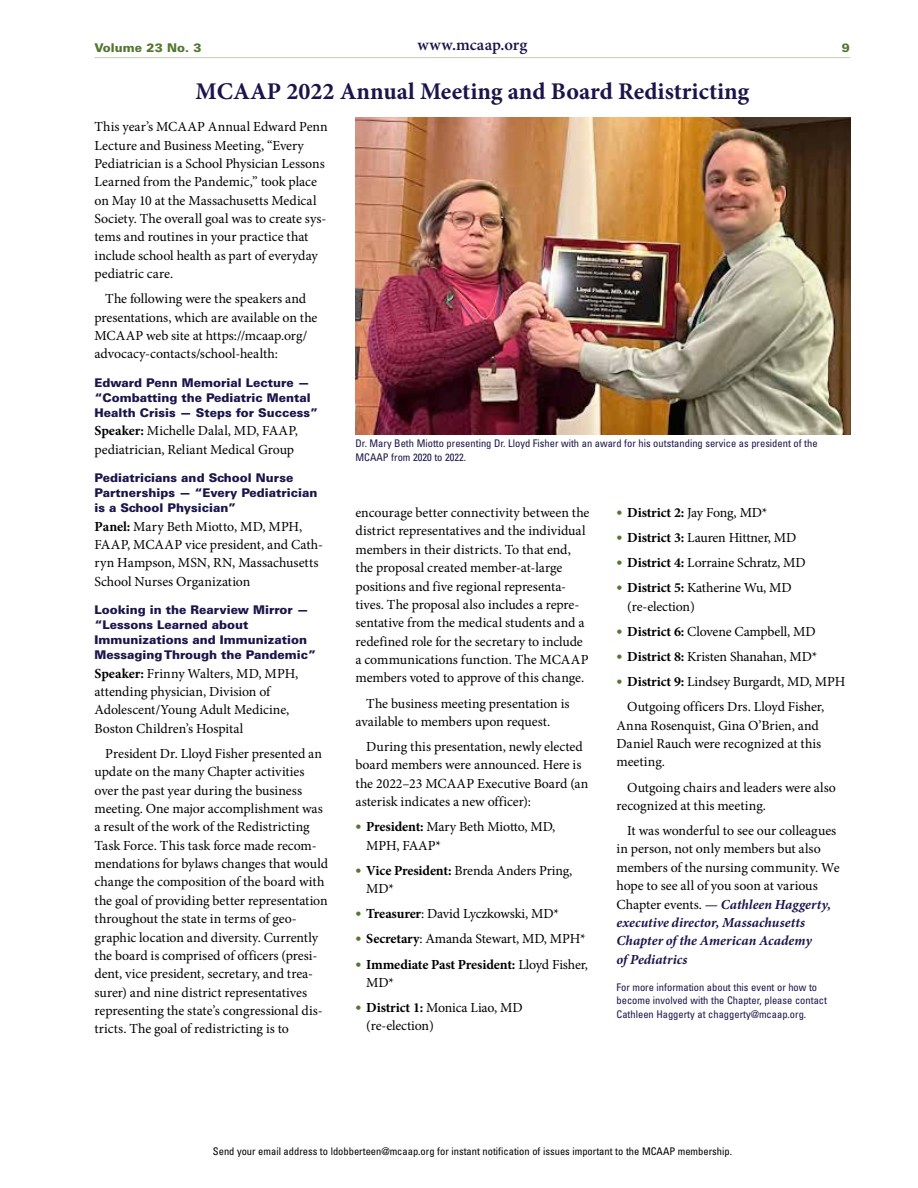
<style>
.page{position:relative;width:918px;height:1188px;background:#fff}
.page>*{position:absolute;margin:0;border:0;box-sizing:border-box;transform-origin:0 0}
.Head1{font:700 24px "Minion Pro";color:#1a154a}
.t1{font:600 16.5px "Minion Pro";letter-spacing:.005em;color:#1a154a}
.BodyIndent{font:13.8px/18.3px "Minion Pro";letter-spacing:-.005em;color:#000}
.BodyFirst{font:13.8px/18.3px "Minion Pro";color:#000}
.t2{font:700 13.8px/18.3px "Minion Pro";letter-spacing:-.015em;color:#000}
.BodyIndent-2{font:13.8px "Minion Pro";letter-spacing:-.025em;color:#000}
.BodyHeadBlue{font:900 12px/15px "Univers LT Std";color:#1a154a}
.t3{font:900 12px "Univers LT Std";color:#537730}
.FMI{font:condensed 10.5px/13.5px "Univers LT Std";color:#1a154a}
.t4{font:condensed 10.5px "Univers LT Std";color:#000}
.s1{font-weight:700}
.s2{font-family:"Univers LT Std";font-weight:900;font-size:12px;color:#537730}
.s3{font-weight:400}
.s4{font-weight:700;font-style:italic;color:#1a154a}
</style>
<div class="page">
<img style="left:356px;top:117px;width:494px;height:317px">
<hr style="left:94px;top:57px;width:757px;height:1px;background:#c3cfb1">
<p class="t3" style="left:94px;top:40px;width:108px">Volume 23 No. 3</p>
<p class="t1" style="left:418px;top:34px;width:111px">www.mcaap.org</p>
<p class="t3" style="left:842px;top:40px;width:10px">9</p>
<p class="Head1" style="left:196px;top:75px;width:555px">MCAAP 2022 Annual Meeting and Board Redistricting</p>
<p class="BodyFirst" style="left:94px;top:118px;width:235px">This year’s MCAAP Annual Edward Penn Lecture and Business Meeting, “Every Pediatrician is a School Physician Lessons Learned from the Pandemic,” took place on May 10 at the Massachusetts Medical Society. The overall goal was to create sys&shy;tems and routines in your practice that include school health as part of everyday pediatric care.</p>
<p class="BodyIndent" style="left:94px;top:290px;width:225px;text-indent:11px">The following were the speakers and presentations, which are available on the MCAAP web site at https://mcaap.org/ advocacy-contacts/school-health:</p>
<p class="BodyHeadBlue" style="left:94px;top:375px;width:225px">Edward Penn Memorial Lecture — “Combatting the Pediatric Mental<br>Health Crisis — Steps for Success”</p>
<p class="BodyFirst" style="left:94px;top:422px;width:205px"><span class="s1">Speaker:</span> Michelle Dalal, MD, FAAP, pediatrician, Reliant Medical Group</p>
<p class="BodyHeadBlue" style="left:94px;top:470px;width:225px">Pediatricians and School Nurse<br>Partnerships — “Every Pediatrician is a School Physician”</p>
<p class="BodyFirst" style="left:94px;top:517px;width:230px"><span class="s1">Panel:</span> Mary Beth Miotto, MD, MPH, FAAP, MCAAP vice president, and Cath&shy;ryn Hampson, MSN, RN, Massachusetts School Nurses Organization</p>
<p class="BodyHeadBlue" style="left:94px;top:602px;width:223px">Looking in the Rearview Mirror — “Lessons Learned about<br>Immunizations and Immunization<br>Messaging Through the Pandemic”</p>
<p class="BodyFirst" style="left:94px;top:664px;width:205px"><span class="s1">Speaker:</span> Frinny Walters, MD, MPH, attending physician, Division of Adolescent/Young Adult Medicine, Boston Children’s Hospital</p>
<p class="BodyIndent" style="left:94px;top:744px;width:235px;text-indent:11px">President Dr. Lloyd Fisher presented an update on the many Chapter activities over the past year during the business meeting. One major accomplishment was a result of the work of the Redistricting Task Force. This task force made recom&shy;mendations for bylaws changes that would change the composition of the board with the goal of providing better representation throughout the state in terms of geo&shy;graphic location and diversity. Currently the board is comprised of officers (presi&shy;dent, vice president, secretary, and trea&shy;surer) and nine district representatives representing the state’s congressional dis&shy;tricts. The goal of redistricting is to</p>
<p class="FMI" style="left:356px;top:437px;width:464px">Dr. Mary Beth Miotto presenting Dr. Lloyd Fisher with an award for his outstanding service as president of the<br>MCAAP from 2020 to 2022.</p>
<p class="BodyIndent" style="left:356px;top:504px;width:236px">encourage better connectivity between the district representatives and the individual members in their districts. To that end, the proposal created member-at-large positions and five regional representa&shy;tives. The proposal also includes a repre&shy;sentative from the medical students and a redefined role for the secretary to include a communications function. The MCAAP members voted to approve of this change.</p>
<p class="BodyIndent" style="left:356px;top:694px;width:216px;text-indent:11px">The business meeting presentation is available to members upon request.</p>
<p class="BodyIndent" style="left:356px;top:738px;width:234px;text-indent:11px">During this presentation, newly elected board members were announced. Here is the 2022–23 MCAAP Executive Board (an asterisk indicates a new officer):</p>
<p class="BodyIndent" style="left:366px;top:818px;width:191px;text-indent:-11px"><span class="s2">•</span> <span class="s1">President:</span> Mary Beth Miotto, MD,<br>MPH, FAAP*</p>
<p class="BodyIndent" style="left:366px;top:861px;width:208px;text-indent:-11px"><span class="s2">•</span> <span class="s1">Vice President:</span> Brenda Anders Pring,<br>MD*</p>
<p class="BodyIndent" style="left:356px;top:905px;width:205px"><span class="s2">•</span> <span class="s1">Treasurer</span>: David Lyczkowski, MD*</p>
<p class="BodyIndent" style="left:356px;top:930px;width:232px"><span class="s2">•</span> <span class="s1">Secretary</span>: Amanda Stewart, MD, MPH*</p>
<p class="t2" style="left:366px;top:955px;width:223px;text-indent:-11px"><span class="s2">•</span> Immediate Past President: <span class="s3">Lloyd Fisher,<br>MD*</span></p>
<p class="BodyIndent" style="left:366px;top:999px;width:158px;text-indent:-11px"><span class="s2">•</span> <span class="s1">District 1:</span> Monica Liao, MD (re-election)</p>
<p class="BodyIndent-2" style="left:616px;top:503px;width:153px"><span class="s2">•</span> <span class="s1">District 2:</span> Jay Fong, MD*</p>
<p class="BodyIndent" style="left:616px;top:529px;width:181px"><span class="s2">•</span> <span class="s1">District 3:</span> Lauren Hittner, MD</p>
<p class="BodyIndent" style="left:616px;top:554px;width:191px"><span class="s2">•</span> <span class="s1">District 4:</span> Lorraine Schratz, MD</p>
<p class="BodyIndent" style="left:627px;top:579px;width:166px;text-indent:-11px"><span class="s2">•</span> <span class="s1">District 5:</span> Katherine Wu, MD (re-election)</p>
<p class="BodyIndent" style="left:616px;top:622px;width:201px"><span class="s2">•</span> <span class="s1">District 6:</span> Clovene Campbell, MD</p>
<p class="BodyIndent" style="left:616px;top:648px;width:202px"><span class="s2">•</span> <span class="s1">District 8:</span> Kristen Shanahan, MD*</p>
<p class="BodyIndent" style="left:616px;top:673px;width:230px"><span class="s2">•</span> <span class="s1">District 9:</span> Lindsey Burgardt, MD, MPH</p>
<p class="BodyIndent" style="left:616px;top:698px;width:209px;text-indent:11px">Outgoing officers Drs. Lloyd Fisher,<br>Anna Rosenquist, Gina O’Brien, and<br>Daniel Rauch were recognized at this meeting.</p>
<p class="BodyIndent" style="left:616px;top:778px;width:221px;text-indent:11px">Outgoing chairs and leaders were also recognized at this meeting.</p>
<p class="BodyIndent" style="left:616px;top:822px;width:225px;text-indent:11px">It was wonderful to see our colleagues in person, not only members but also members of the nursing community. We hope to see all of you soon at various Chapter events. <span class="s4">— Cathleen Haggerty, executive director, Massachusetts Chapter of the American Academy<br>of Pediatrics</span></p>
<p class="FMI" style="left:616px;top:980px;width:212px">For more information about this event or how to become involved with the Chapter, please contact<br>Cathleen Haggerty at chaggerty@mcaap.org.</p>
<p class="t4" style="left:213px;top:1145px;width:521px">Send your email address to ldobberteen@mcaap.org for instant notification of issues important to the MCAAP membership.</p>
</div>
